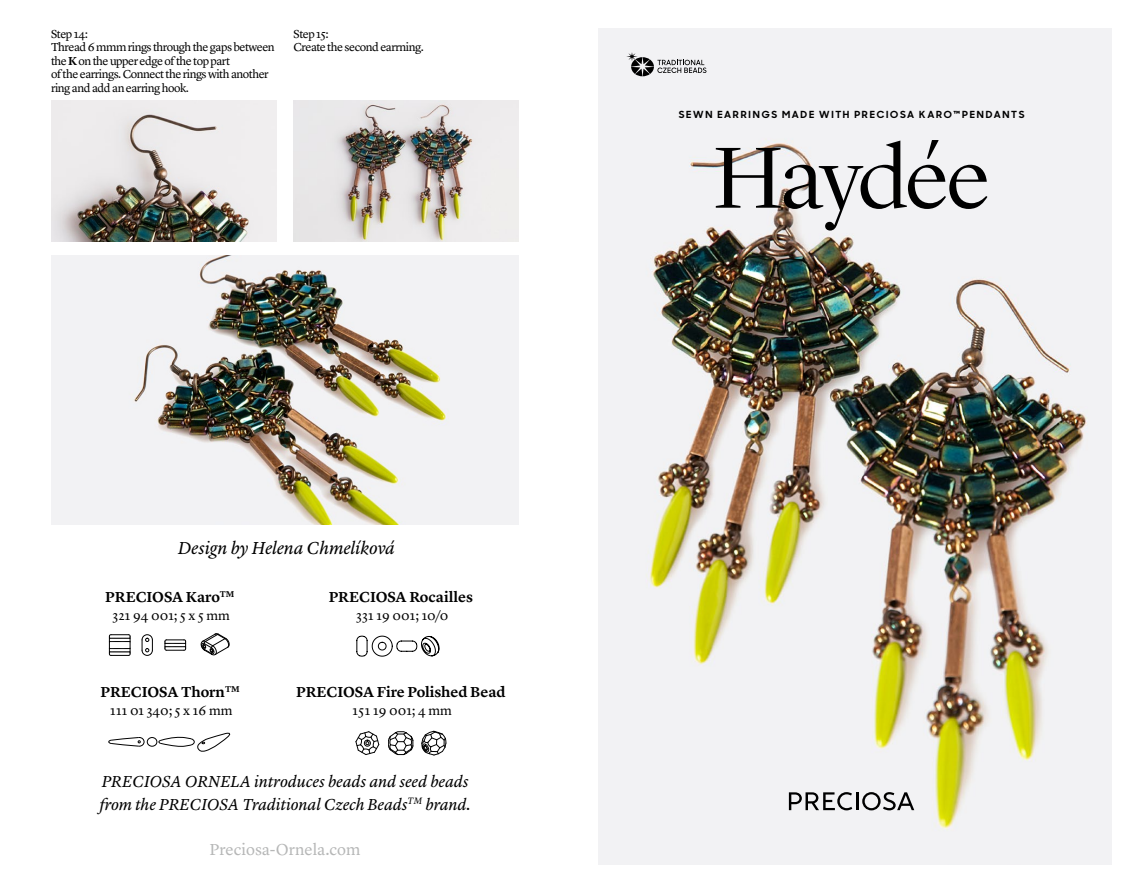
<style>
.page{position:relative;width:1140px;height:893px;background:#fff}
.page>*{position:absolute;margin:0;border:0;box-sizing:border-box;transform-origin:0 0}
.t1{font:300 90px "Lyon Display";letter-spacing:-.03em;color:#000;scale:1.05 1}
.t2{font:italic 18px "Lyon Text";letter-spacing:-.005em;color:#000}
.t3{font:italic 16.5px/22.5px "Lyon Text";letter-spacing:-.005em;color:#000}
.t4{font:16.5px "Lyon Text";color:#b6b7b7}
.t5{font:600 15px "Lyon Text";color:#000}
.t6{font:13.5px "Lyon Text";color:#000}
.t7{font:12px/13.5px "Lyon Text";letter-spacing:-.04em;color:#000}
.t8{font:700 9.75px "Sharp Sans Display No 1";letter-spacing:.165em;color:#000;scale:1.05 1}
.s1{font-weight:600}
</style>
<div class="page">
<img style="left:598px;top:28px;width:513px;height:836px">
<hr style="left:855px;top:792px;width:3px;height:18px;background:#000">
<svg style="left:862px;top:792px;width:52px;height:18px"></svg>
<svg style="left:789px;top:792px;width:63px;height:18px"></svg>
<svg style="left:626px;top:52px;width:80px;height:24px"></svg>
<img style="left:51px;top:255px;width:468px;height:269px">
<svg style="left:388px;top:731px;width:25px;height:24px"></svg>
<svg style="left:355px;top:731px;width:24px;height:24px"></svg>
<svg style="left:421px;top:731px;width:25px;height:24px"></svg>
<svg style="left:357px;top:636px;width:82px;height:20px"></svg>
<svg style="left:109px;top:737px;width:35px;height:9px"></svg>
<div style="left:147px;top:737px;width:10px;height:9px;border:1px solid #000;border-radius:50%"></div>
<svg style="left:159px;top:732px;width:72px;height:20px"></svg>
<svg style="left:109px;top:634px;width:22px;height:22px"></svg>
<svg style="left:142px;top:635px;width:11px;height:20px"></svg>
<svg style="left:201px;top:634px;width:28px;height:21px"></svg>
<svg style="left:165px;top:640px;width:21px;height:11px"></svg>
<img style="left:51px;top:101px;width:225px;height:141px">
<img style="left:293px;top:101px;width:226px;height:141px">
<p class="t7" style="left:51px;top:26px;width:225px">Step 14:<br>Thread 6 mmm rings through the gaps between the <span class="s1">K</span> on the upper edge of the top part<br>of the earrings. Connect the rings with another ring and add an earring hook.</p>
<p class="t7" style="left:293px;top:26px;width:132px">Step 15:<br>Create the second earrning.</p>
<h2 class="t2" style="left:178px;top:534px;width:219px">Design by Helena Chmelíková</h2>
<p class="t5" style="left:105px;top:585px;width:131px">PRECIOSA Karo<sup>TM</sup></p>
<p class="t6" style="left:113px;top:605px;width:119px">321 94 001; 5 x 5 mm</p>
<p class="t5" style="left:100px;top:680px;width:141px">PRECIOSA Thorn<sup>TM</sup></p>
<p class="t6" style="left:110px;top:700px;width:124px">111 01 340; 5 x 16 mm</p>
<p class="t5" style="left:329px;top:585px;width:146px">PRECIOSA Rocailles</p>
<p class="t6" style="left:356px;top:605px;width:94px">331 19 001; 10/0</p>
<p class="t5" style="left:296px;top:680px;width:211px">PRECIOSA Fire Polished Bead</p>
<p class="t6" style="left:352px;top:700px;width:101px">151 19 001; 4 mm</p>
<h3 class="t3" style="left:99px;top:769px;width:373px">PRECIOSA ORNELA introduces beads and seed beads from the PRECIOSA Traditional Czech Beads<sup>TM</sup> brand.</h3>
<h3 class="t4" style="left:209px;top:836px;width:152px">Preciosa-Ornela.com</h3>
<p class="t8" style="left:678px;top:106px;width:330px">SEWN EARRINGS MADE WITH PRE CIOSA KARO™PENDANTS</p>
<h1 class="t1" style="left:713px;top:113px;width:265px">Haydée</h1>
</div>
